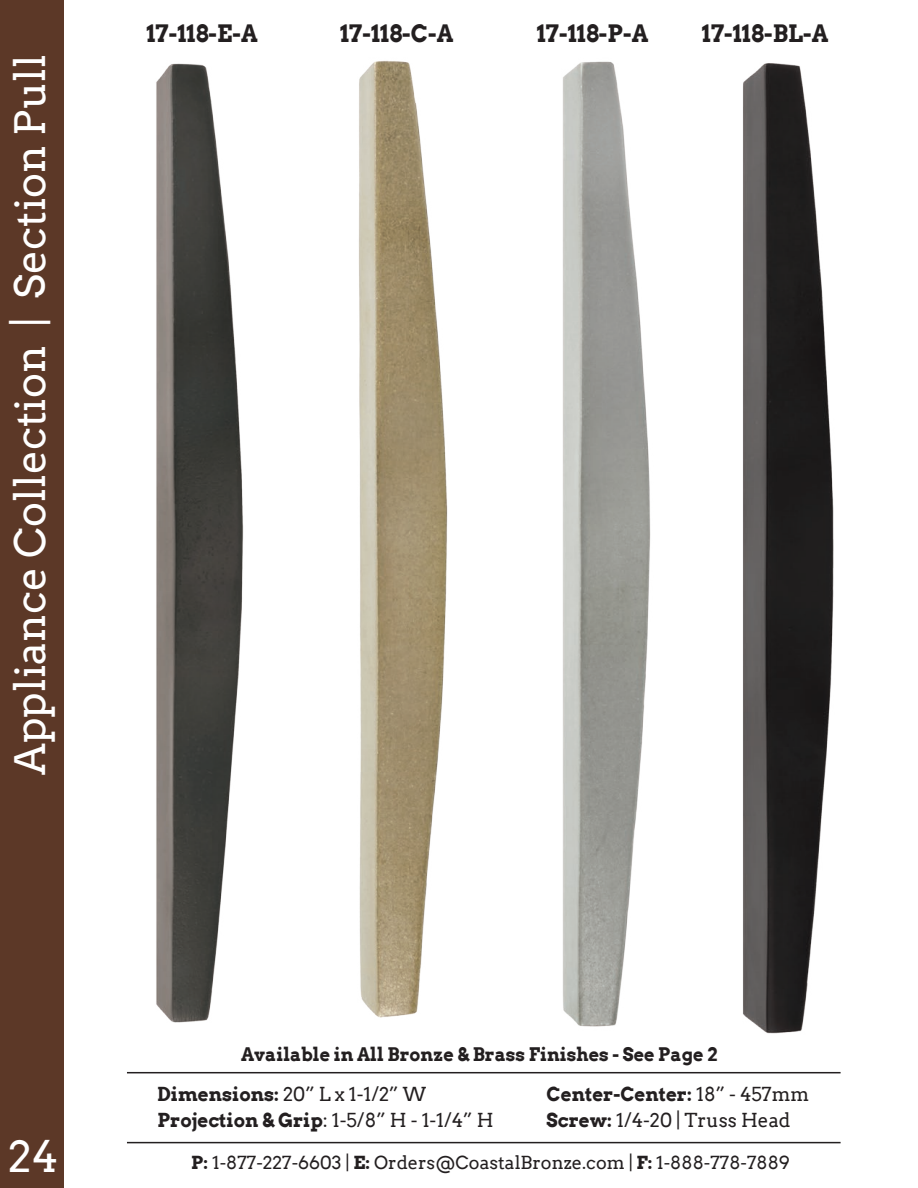
<style>
.page{position:relative;width:918px;height:1188px;background:#fff}
.page>*{position:absolute;margin:0;border:0;box-sizing:border-box;transform-origin:0 0}
.t1{font:43.8px "Arvo";color:#fff}
.t2{font:42px "Arvo";color:#fff}
.t3{font:700 24px "Arvo";color:#231f20;scale:.95 1}
.t4{font:19.35px/26px "Arvo";color:#231f20}
.t5{font:700 18.75px "Arvo";color:#231f20;scale:.96 1}
.t6{font:18px "Arvo";color:#231f20}
.s1{font-weight:700}
</style>
<div class="page">
<div style="left:0;top:0;width:64px;height:1188px;background:#5c3827"></div>
<hr style="left:127px;top:1142px;width:714px;height:1px;background:#231f20">
<hr style="left:127px;top:1072px;width:714px;height:1px;background:#231f20">
<img style="left:743px;top:63px;width:91px;height:971px">
<img style="left:156px;top:63px;width:88px;height:960px">
<img style="left:359px;top:60px;width:89px;height:958px">
<img style="left:563px;top:61px;width:88px;height:966px">
<p class="t2" style="left:5px;top:775px;width:722px;rotate:-90deg">Appliance Collection | Section Pull</p>
<p class="t3" style="left:146px;top:18px;width:119px">17-118-E-A</p>
<p class="t3" style="left:340px;top:18px;width:121px">17-118-C-A</p>
<p class="t3" style="left:537px;top:18px;width:119px">17-118-P-A</p>
<p class="t3" style="left:702px;top:18px;width:134px">17-118-BL-A</p>
<p class="t1" style="left:8px;top:1130px;width:52px">24</p>
<p class="t5" style="left:241px;top:1043px;width:498px">Available in All Bronze &amp; Brass Finishes - See Page 2</p>
<p class="t4" style="left:157px;top:1081px;width:338px"><span class="s1">Dimensions:</span> 20” L x 1-1/2” W<br><span class="s1">Projection &amp; Grip</span>: 1-5/8” H - 1-1/4” H</p>
<p class="t4" style="left:547px;top:1081px;width:264px"><span class="s1">Center-Center:</span> 18” - 457mm<br><span class="s1">Screw:</span> 1/4-20 | Truss Head</p>
<p class="t6" style="left:191px;top:1152px;width:600px"><span class="s1">P:</span> 1-877-227-6603 | <span class="s1">E:</span> Orders@CoastalBronze.com | <span class="s1">F:</span> 1-888-778-7889</p>
</div>
